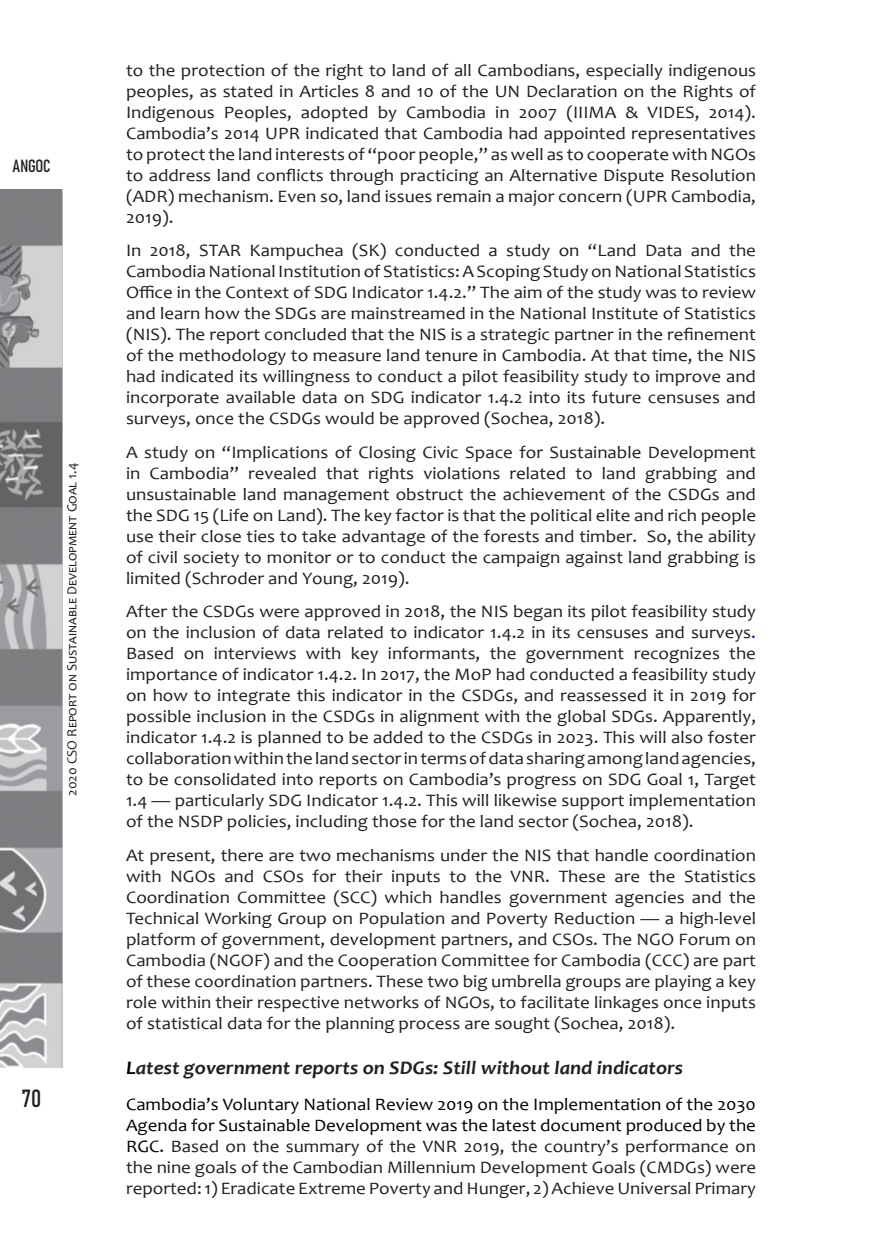
<style>
.page{position:relative;width:882px;height:1260px;background:#fff}
.page>*{position:absolute;margin:0;border:0;box-sizing:border-box;transform-origin:0 0}
.t1{font:24.5px "Bahnschrift";color:#231f20}
.Sub_text_-_bold_ital{font:italic 700 19.25px "Candara";color:#231f20;scale:1.08 1}
.Body_Text{font:17.5px/21px "Candara";color:#231f20;text-align:justify;scale:1.08 1}
.t2{font:17.5px "Bahnschrift";letter-spacing:-.01em;color:#231f20}
.t3{font:14px "Candara";color:#231f20}
.s1{color:#00f}
.s2{color:#000}
</style>
<div class="page">
<img style="left:0;top:189px;width:63px;height:879px">
<p class="t2" style="left:13px;top:153px;width:39px">ANGOC</p>
<p class="t3" style="left:63px;top:796px;width:334px;rotate:-90deg">2020 CSO Report on Sustainable Development Goal 1.4</p>
<h1 class="t1" style="left:22px;top:1080px;width:21px">70</h1>
<p class="Body_Text" style="left:126px;top:59px;width:585px">to the protection of the right to land of all Cambodians, especially indigenous peoples, as stated in Articles 8 and 10 of the UN Declaration on the Rights of Indigenous Peoples, adopted by Cambodia in 2007 (IIIMA &amp; VIDES, 2014).<br>Cambodia’s 2014 UPR indicated that Cambodia had appointed representatives to protect the land interests of “poor people,” as well as to cooperate with NGOs to address land conflicts through practicing an Alternative Dispute Resolution (ADR) mechanism. Even so, land issues remain a major concern (UPR Cambodia, 2019).</p>
<p class="Body_Text" style="left:126px;top:240px;width:585px">In 2018, STAR Kampuchea (SK) conducted a study on “Land Data and the Cambodia National Institution of Statistics: A Scoping Study on National Statistics Office in the Context of SDG Indicator 1.4.2.” The aim of the study was to review and learn how the SDGs are mainstreamed in the National Institute of Statistics (NIS). The report concluded that the NIS is a strategic partner in the refinement of the methodology to measure land tenure in Cambodia. At that time, the NIS had indicated its willingness to conduct a pilot feasibility study to improve and incorporate available data on SDG indicator 1.4.2 into its future censuses and surveys, once the CSDGs would be approved (Sochea, 2018).</p>
<p class="Body_Text" style="left:126px;top:442px;width:585px">A study on “Implications of Closing Civic Space for Sustainable Development in Cambodia” revealed that rights violations related to land grabbing and unsustainable land management obstruct the achievement of the CSDGs and the SDG 15 (Life on Land). The key factor is that the political elite and rich people use their close ties to take advantage of the forests and timber. So, the ability of civil society to monitor or to conduct the campaign against land grabbing is limited (Schroder and Young, 2019).</p>
<p class="Body_Text" style="left:126px;top:601px;width:585px">After the CSDGs were approved in 2018, the NIS began its pilot feasibility study on the inclusion of data related to indicator 1.4.2 in its censuses and surveys<span class="s1">.<br></span>Based on interviews with key informants, the government recognizes the importance of indicator 1.4.2. In 2017, the MoP had conducted a feasibility study on how to integrate this indicator in the CSDGs, and reassessed it in 2019 for possible inclusion in the CSDGs in alignment with the global SDGs. Apparently, indicator 1.4.2 is planned to be added to the CSDGs in 2023. This will also foster collaboration within the land sector in terms of data sharing among land agencies, to be consolidated into reports on Cambodia’s progress on SDG Goal 1, Target 1.4 — particularly SDG Indicator 1.4.2. This will likewise support implementation of the NSDP policies, including those for the land sector (Sochea, 2018).</p>
<p class="Body_Text" style="left:126px;top:845px;width:585px">At present, there are two mechanisms under the NIS that handle coordination with NGOs and CSOs for their inputs to the VNR. These are the Statistics Coordination Committee (SCC) which handles government agencies and the Technical Working Group on Population and Poverty Reduction — a high-level platform of government, development partners, and CSOs. The NGO Forum on Cambodia (NGOF) and the Cooperation Committee for Cambodia (CCC) are part of these coordination partners. These two big umbrella groups are playing a key role within their respective networks of NGOs, to facilitate linkages once inputs of statistical data for the planning process are sought (Sochea, 2018).</p>
<p class="Sub_text_-_bold_ital" style="left:126px;top:1055px;width:517px"><span class="s2">L</span>atest government reports on SDGs: Still without land indicators</p>
<p class="Body_Text" style="left:126px;top:1094px;width:585px"><span class="s2">Cambodia’s Voluntary National Review 2019 on the Implementation of the 2030<br>Agenda for Sustainable Development was the latest document produced by the RGC.</span> Based on the summary of the VNR 2019, the country’s performance on the nine goals of the Cambodian Millennium Development Goals (CMDGs) were reported: 1) Eradicate Extreme Poverty and Hunger, 2) Achieve Universal Primary</p>
</div>
